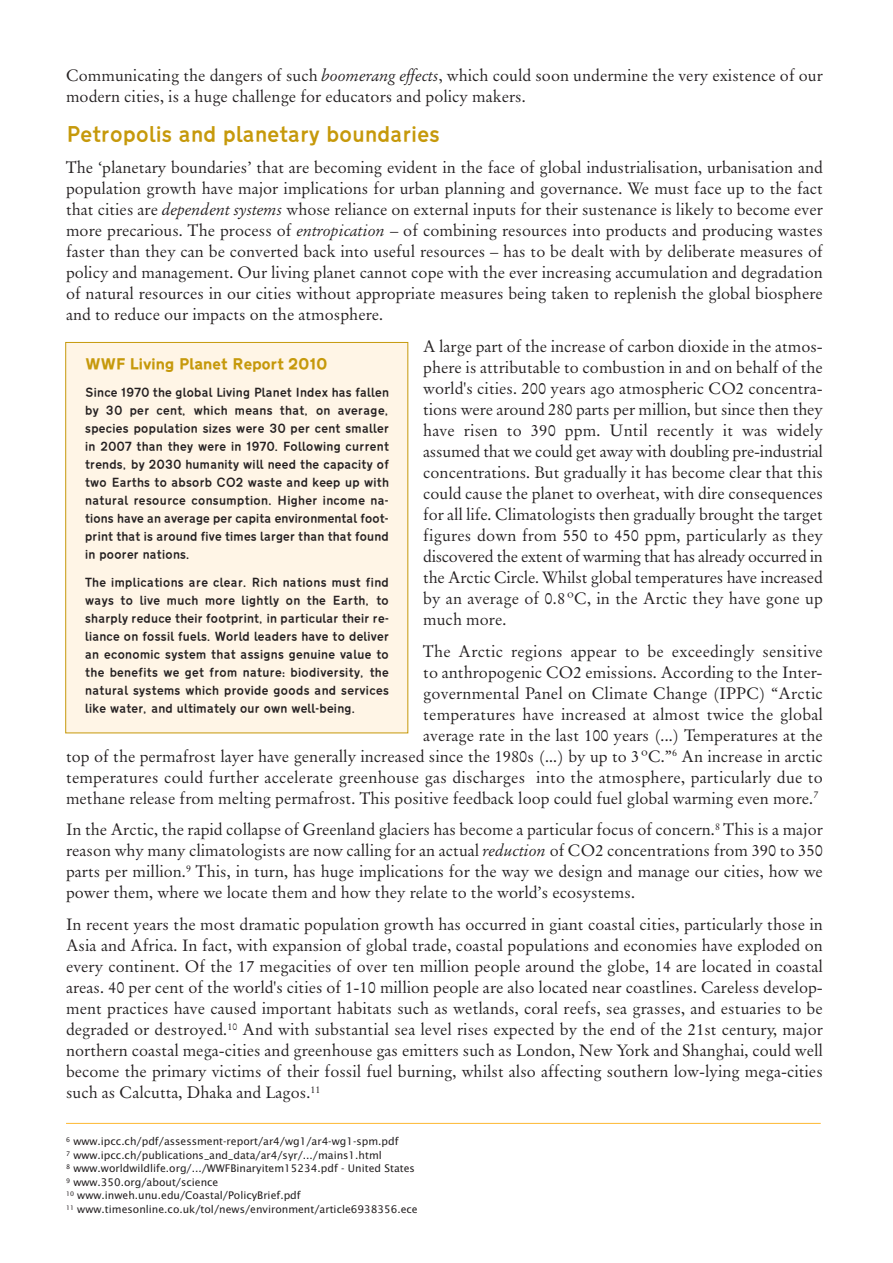
<style>
.page{position:relative;width:893px;height:1263px;background:#fff}
.page>*{position:absolute;margin:0;border:0;box-sizing:border-box;transform-origin:0 0}
.t1{font:500 21px "Transport";letter-spacing:-.005em;color:#c6990b}
.t2{font:16.5px/21px "Original Garamond BT";color:#231f20;text-align:justify}
.t3{font:800 15px "Transport";letter-spacing:-.005em;color:#c6990b}
.t4{font:500 12px/18px "Transport";color:#231f20;text-align:justify}
.t5{font:10.5px/13.5px "Lucida Sans";color:#231f20}
.s1{font-style:italic}
</style>
<div class="page">
<hr style="left:66px;top:1123px;width:755px;height:1px;background:#fdb932">
<div style="left:66px;top:343px;width:341px;height:389px;background:#fff5e6"></div>
<div style="left:65px;top:342px;width:343px;height:391px;border:1px solid #c6990b"></div>
<p class="t2" style="left:66px;top:66px;width:758px">Communicating the dangers of such <span class="s1">boomerang effects</span>, which could soon undermine the very existence of our modern cities, is a huge challenge for educators and policy makers.</p>
<p class="t1" style="left:66px;top:126px;width:376px">Petropolis and planetary boundaries</p>
<p class="t2" style="left:66px;top:158px;width:758px">The ‘planetary boundaries’ that are becoming evident in the face of global industrialisation, urbanisation and population growth have major implications for urban planning and governance. We must face up to the fact that cities are <span class="s1">dependent systems</span> whose reliance on external inputs for their sustenance is likely to become ever more precarious. The process of <span class="s1">entropication</span> – of combining resources into products and producing wastes faster than they can be converted back into useful resources – has to be dealt with by deliberate measures of policy and management. Our living planet cannot cope with the ever increasing accumulation and degradation of natural resources in our cities without appropriate measures being taken to replenish the global biosphere and to reduce our impacts on the atmosphere.</p>
<p class="t2" style="left:423px;top:337px;width:401px">A large part of the increase of carbon dioxide in the atmos&shy;phere is attributable to combustion in and on behalf of the world's cities. 200 years ago atmospheric CO2 concentra&shy;tions were around 280 parts per million, but since then they have risen to 390 ppm. Until recently it was widely assumed that we could get away with doubling pre-industrial concentrations. But gradually it has become clear that this could cause the planet to overheat, with dire consequences for all life. Climatologists then gradually brought the target figures down from 550 to 450 ppm, particularly as they discovered the extent of warming that has already occurred in the Arctic Circle. Whilst global temperatures have increased by an average of 0.8ºC, in the Arctic they have gone up much more.</p>
<p class="t2" style="left:66px;top:642px;width:758px;text-align:right">The Arctic regions appear to be exceedingly sensitive<br>to anthropogenic CO2 emissions. According to the Inter-<br>governmental Panel on Climate Change (IPPC) “Arctic<br>temperatures have increased at almost twice the global<br>average rate in the last 100 years (...) Temperatures at the<br>top of the permafrost layer have generally increased since the 1980s (...) by up to 3ºC.”<sup>6</sup> An increase in arctic temperatures could further accelerate greenhouse gas discharges into the atmosphere, particularly due to methane release from melting permafrost. This positive feedback loop could fuel global warming even more.<sup>7</sup></p>
<p class="t2" style="left:66px;top:820px;width:758px">In the Arctic, the rapid collapse of Greenland glaciers has become a particular focus of concern.<sup>8</sup> This is a major reason why many climatologists are now calling for an actual <span class="s1">reduction</span> of CO2 concentrations from 390 to 350 parts per million.<sup>9</sup> This, in turn, has huge implications for the way we design and manage our cities, how we power them, where we locate them and how they relate to the world’s ecosystems.</p>
<p class="t2" style="left:66px;top:915px;width:758px">In recent years the most dramatic population growth has occurred in giant coastal cities, particularly those in Asia and Africa. In fact, with expansion of global trade, coastal populations and economies have exploded on every continent. Of the 17 megacities of over ten million people around the globe, 14 are located in coastal areas. 40 per cent of the world's cities of 1-10 million people are also located near coastlines. Careless develop&shy;ment practices have caused important habitats such as wetlands, coral reefs, sea grasses, and estuaries to be degraded or destroyed.<sup>10</sup> And with substantial sea level rises expected by the end of the 21st century, major northern coastal mega-cities and greenhouse gas emitters such as London, New York and Shanghai, could well become the primary victims of their fossil fuel burning, whilst also affecting southern low-lying mega-cities such as Calcutta, Dhaka and Lagos.<sup>11</sup></p>
<p class="t5" style="left:66px;top:1136px;width:353px"><sup>6</sup> www.ipcc.ch/pdf/assessment-report/ar4/wg1/ar4-wg1-spm.pdf<br><sup>7</sup> www.ipcc.ch/publications_and_data/ar4/syr/.../mains1.html<br><sup>8</sup> www.worldwildlife.org/.../WWFBinaryitem15234.pdf - United States <sup>9</sup> www.350.org/about/science<br><sup>10</sup> www.inweh.unu.edu/Coastal/PolicyBrief.pdf<br><sup>11</sup> www.timesonline.co.uk/tol/news/environment/article6938356.ece</p>
<p class="t3" style="left:85px;top:358px;width:244px">WWF Living Planet Report 2010</p>
<p class="t4" style="left:85px;top:384px;width:305px">Since 1970 the global Living Planet Index has fallen by 30 per cent, which means that, on average, species population sizes were 30 per cent smaller in 2007 than they were in 1970. Following current trends, by 2030 humanity will need the capacity of two Earths to absorb CO2 waste and keep up with natural resource consumption. Higher income na&shy;tions have an average per capita environmental foot&shy;print that is around five times larger than that found in poorer nations.</p>
<p class="t4" style="left:85px;top:575px;width:305px">The implications are clear. Rich nations must find ways to live much more lightly on the Earth, to sharply reduce their footprint, in particular their re&shy;liance on fossil fuels. World leaders have to deliver an economic system that assigns genuine value to the benefits we get from nature: biodiversity, the natural systems which provide goods and services like water, and ultimately our own well-being.</p>
</div>
